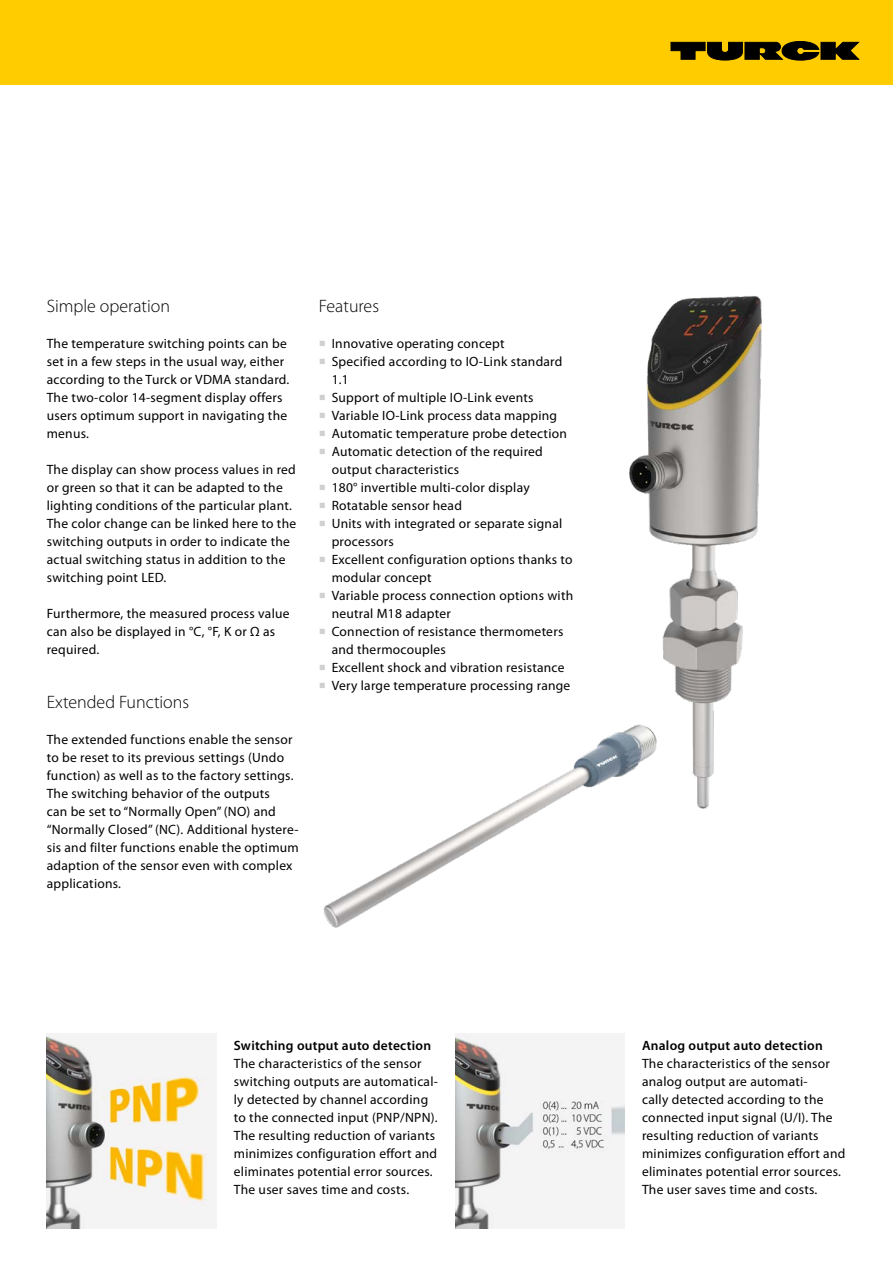
<style>
.page{position:relative;width:893px;height:1263px;background:#fff}
.page>*{position:absolute;margin:0;border:0;box-sizing:border-box;transform-origin:0 0}
.t1{font:300 18px "Myriad Pro";color:#000}
.t2{font:13.5px/18px "Myriad Pro";letter-spacing:.02em;color:#000}
.t3{font:600 13.5px "Myriad Pro";letter-spacing:.02em;color:#000}
.s1{font-family:"Minion Pro";font-size:18px;color:#d0d0d0}
</style>
<div class="page">
<div style="left:0;top:0;width:893px;height:85px;background:#fc0"></div>
<svg style="left:671px;top:41px;width:188px;height:19px"></svg>
<img style="left:47px;top:1033px;width:169px;height:195px">
<img style="left:629px;top:296px;width:133px;height:513px">
<img style="left:323px;top:717px;width:350px;height:211px">
<img style="left:455px;top:1033px;width:170px;height:196px">
<h1 class="t1" style="left:47px;top:295px;width:125px">Simple operation</h1>
<p class="t2" style="left:47px;top:334px;width:244px">The temperature switching points can be set in a few steps in the usual way, either according to the Turck or VDMA standard.<br>The two-color 14-segment display offers users optimum support in navigating the menus.</p>
<p class="t2" style="left:47px;top:460px;width:251px">The display can show process values in red or green so that it can be adapted to the lighting conditions of the particular plant.<br>The color change can be linked here to the switching outputs in order to indicate the actual switching status in addition to the switching point LED.</p>
<p class="t2" style="left:47px;top:604px;width:244px">Furthermore, the measured process value can also be displayed in °C, °F, K or Ω as required.</p>
<h1 class="t1" style="left:47px;top:691px;width:144px">Extended Functions</h1>
<p class="t2" style="left:47px;top:730px;width:254px">The extended functions enable the sensor to be reset to its previous settings (Undo function) as well as to the factory settings.<br>The switching behavior of the outputs<br>can be set to “Normally Open” (NO) and “Normally Closed” (NC). Additional hystere&shy;sis and filter functions enable the optimum adaption of the sensor even with complex applications.</p>
<h1 class="t1" style="left:319px;top:295px;width:62px">Features</h1>
<p class="t2" style="left:319px;top:334px;width:187px"><span class="s1">■</span> Innovative operating concept</p>
<p class="t2" style="left:332px;top:352px;width:232px;text-indent:-13px"><span class="s1">■</span> Specified according to IO-Link standard<br>1.1</p>
<p class="t2" style="left:319px;top:388px;width:216px"><span class="s1">■</span> Support of multiple IO-Link events</p>
<p class="t2" style="left:319px;top:406px;width:240px"><span class="s1">■</span> Variable IO-Link process data mapping</p>
<p class="t2" style="left:319px;top:424px;width:250px"><span class="s1">■</span> Automatic temperature probe detection</p>
<p class="t2" style="left:332px;top:442px;width:213px;text-indent:-13px"><span class="s1">■</span> Automatic detection of the required output characteristics</p>
<p class="t2" style="left:319px;top:478px;width:212px"><span class="s1">■</span> 180° invertible multi-color display</p>
<p class="t2" style="left:319px;top:496px;width:145px"><span class="s1">■</span> Rotatable sensor head</p>
<p class="t2" style="left:332px;top:514px;width:232px;text-indent:-13px"><span class="s1">■</span> Units with integrated or separate signal processors</p>
<p class="t2" style="left:332px;top:550px;width:242px;text-indent:-13px"><span class="s1">■</span> Excellent configuration options thanks to modular concept</p>
<p class="t2" style="left:332px;top:586px;width:243px;text-indent:-13px"><span class="s1">■</span> Variable process connection options with neutral M18 adapter</p>
<p class="t2" style="left:332px;top:622px;width:233px;text-indent:-13px"><span class="s1">■</span> Connection of resistance thermometers and thermocouples</p>
<p class="t2" style="left:319px;top:658px;width:247px"><span class="s1">■</span> Excellent shock and vibration resistance</p>
<p class="t2" style="left:319px;top:676px;width:253px"><span class="s1">■</span> Very large temperature processing range</p>
<p class="t3" style="left:234px;top:1036px;width:199px">Switching output auto detection</p>
<p class="t2" style="left:234px;top:1054px;width:206px">The characteristics of the sensor switching outputs are automatical&shy;ly detected by channel according to the connected input (PNP/NPN).<br>The resulting reduction of variants minimizes configuration effort and eliminates potential error sources.<br>The user saves time and costs.</p>
<p class="t3" style="left:642px;top:1036px;width:182px">Analog output auto detection</p>
<p class="t2" style="left:642px;top:1054px;width:205px">The characteristics of the sensor analog output are automati-<br>cally detected according to the connected input signal (U/I). The resulting reduction of variants minimizes configuration effort and eliminates potential error sources.<br>The user saves time and costs.</p>
</div>
